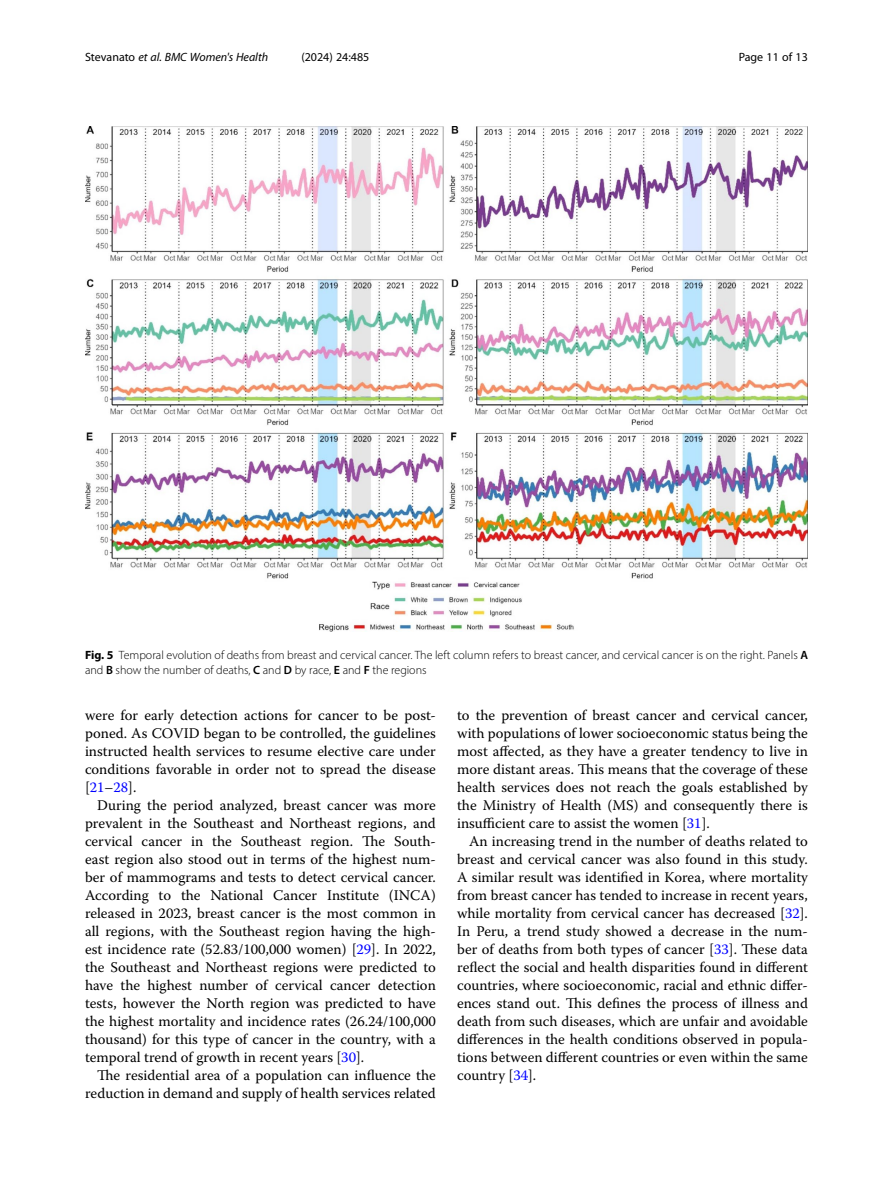
<style>
.page{position:relative;width:893px;height:1191px;background:#fff}
.page>*{position:absolute;margin:0;border:0;box-sizing:border-box;transform-origin:0 0}
.Body_Text_Indent{font:14.7px/18px "Warnock Pro";color:#000;text-align:justify}
.Figure_Caption{font:300 12px/15px "Myriad Pro";color:#000}
.t1{font:italic 12px "Myriad Pro";color:#000}
.t2{font:12px "Myriad Pro";color:#000}
.s1{font-style:normal}
.s2{font-weight:700}
.s3{font-weight:600}
.s4{color:#00f}
</style>
<div class="page">
<img style="left:85px;top:126px;width:723px;height:505px">
<p class="t1" style="left:85px;top:50px;width:185px"><span class="s1">Stevanato</span> et al. BMC Women's Health</p>
<p class="t2" style="left:301px;top:50px;width:70px">(2024) 24:485</p>
<p class="t2" style="left:739px;top:50px;width:71px">Page 11 of 13</p>
<p class="Figure_Caption" style="left:85px;top:647px;width:724px"><span class="s2">Fig. 5</span> Temporal evolution of deaths from breast and cervical cancer. The left column refers to breast cancer, and cervical cancer is on the right. Panels <span class="s3">A </span>and <span class="s3">B</span> show the number of deaths, <span class="s3">C</span> and <span class="s3">D</span> by race, <span class="s3">E</span> and <span class="s3">F</span> the regions</p>
<p class="Body_Text_Indent" style="left:85px;top:706px;width:352px">were for early detection actions for cancer to be post&shy;poned. As COVID began to be controlled, the guidelines instructed health services to resume elective care under conditions favorable in order not to spread the disease [<span class="s4">21</span>–<span class="s4">28</span>].</p>
<p class="Body_Text_Indent" style="left:85px;top:796px;width:352px;text-indent:12px">During the period analyzed, breast cancer was more prevalent in the Southeast and Northeast regions, and cervical cancer in the Southeast region. The South&shy;east region also stood out in terms of the highest num&shy;ber of mammograms and tests to detect cervical cancer.<br>According to the National Cancer Institute (INCA) released in 2023, breast cancer is the most common in all regions, with the Southeast region having the high&shy;est incidence rate (52.83/100,000 women) [<span class="s4">29</span>]. In 2022, the Southeast and Northeast regions were predicted to have the highest number of cervical cancer detection tests, however the North region was predicted to have the highest mortality and incidence rates (26.24/100,000 thousand) for this type of cancer in the country, with a temporal trend of growth in recent years [<span class="s4">30</span>].</p>
<p class="Body_Text_Indent" style="left:85px;top:1066px;width:352px;text-align:right">The residential area of a population can influence the reduction in demand and supply of health services related</p>
<p class="Body_Text_Indent" style="left:457px;top:706px;width:352px">to the prevention of breast cancer and cervical cancer, with populations of lower socioeconomic status being the most affected, as they have a greater tendency to live in more distant areas. This means that the coverage of these health services does not reach the goals established by the Ministry of Health (MS) and consequently there is insufficient care to assist the women [<span class="s4">31</span>].</p>
<p class="Body_Text_Indent" style="left:457px;top:832px;width:352px;text-indent:12px">An increasing trend in the number of deaths related to breast and cervical cancer was also found in this study.<br>A similar result was identified in Korea, where mortality from breast cancer has tended to increase in recent years, while mortality from cervical cancer has decreased [<span class="s4">32</span>].<br>In Peru, a trend study showed a decrease in the num&shy;ber of deaths from both types of cancer [<span class="s4">33</span>]. These data reflect the social and health disparities found in different countries, where socioeconomic, racial and ethnic differ&shy;ences stand out. This defines the process of illness and death from such diseases, which are unfair and avoidable differences in the health conditions observed in popula&shy;tions between different countries or even within the same country [<span class="s4">34</span>].</p>
</div>
